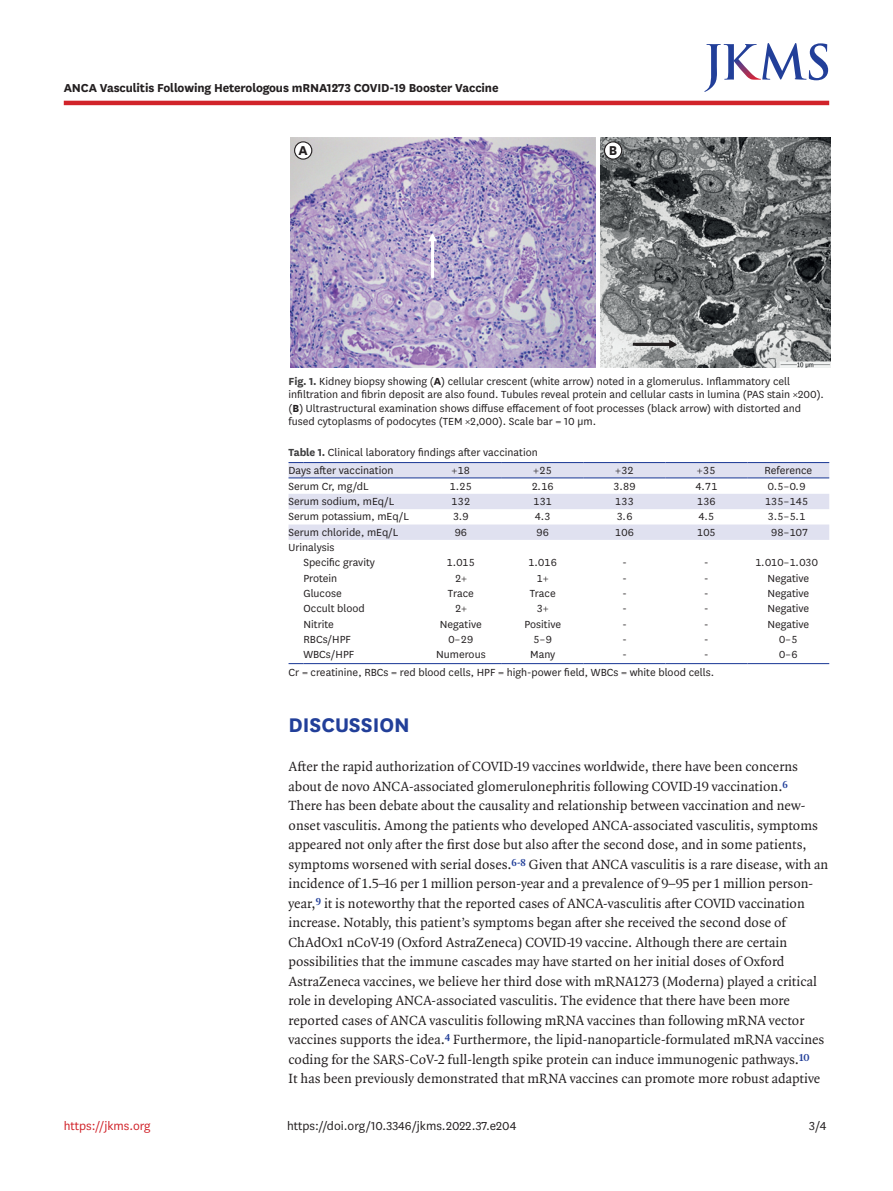
<style>
.page{position:relative;width:893px;height:1191px;background:#fff}
.page>*{position:absolute;margin:0;border:0;box-sizing:border-box;transform-origin:0 0}
.body_title1{font:700 23.1px "National";color:#223f99}
.t1{font:700 15px "National";color:#231f20}
.body_p_first{font:14.25px/19.5px "Quadraat OT";color:#231f20}
.alt-title-type{font:700 13.5px "National";letter-spacing:-.01em;color:#231f20}
.doi_running_footer{font:13.5px "National";color:#231f20}
.t2{font:13.5px "National";color:#d1232a}
.tbody_entry{font:12px "National";color:#231f20}
.fig_caption{font:12px/13.5px "National";color:#231f20}
.table-wrap-foot_p_fi{font:12px "National";color:#231f20}
.table-wrap_caption{font:12px "National";color:#231f20}
.thead_entry{font:12px "National";color:#231f20}
.s1{font-weight:700;color:#3e3e3f}
.s2{font-weight:700}
</style>
<div class="page">
<hr style="left:64px;top:101px;width:765px;height:4px;background:#d1232a">
<svg style="left:704px;top:43px;width:124px;height:49px"></svg>
<img style="left:290px;top:137px;width:306px;height:230px">
<img style="left:600px;top:137px;width:230px;height:230px">
<div style="left:295px;top:142px;width:17px;height:17px;background:#fff;border-radius:50%"></div>
<div style="left:294px;top:141px;width:18px;height:19px;border:1px solid #231f20;border-radius:50%"></div>
<div style="left:604px;top:142px;width:18px;height:17px;background:#fff;border-radius:50%"></div>
<div style="left:604px;top:141px;width:18px;height:19px;border:1px solid #231f20;border-radius:50%"></div>
<hr style="left:431px;top:240px;width:3px;height:38px;background:#fff">
<svg style="left:428px;top:234px;width:9px;height:7px"></svg>
<hr style="left:633px;top:343px;width:37px;height:3px;background:#231f20">
<svg style="left:669px;top:340px;width:8px;height:9px"></svg>
<svg style="left:289px;top:462px;width:540px;height:78px"></svg>
<hr style="left:303px;top:477px;width:117px;height:1px;background:#223f99">
<hr style="left:420px;top:477px;width:82px;height:1px;background:#223f99">
<hr style="left:502px;top:477px;width:82px;height:1px;background:#223f99">
<hr style="left:584px;top:477px;width:81px;height:1px;background:#223f99">
<hr style="left:665px;top:477px;width:82px;height:1px;background:#223f99">
<hr style="left:747px;top:477px;width:82px;height:1px;background:#223f99">
<svg style="left:289px;top:663px;width:14px;height:1px"></svg>
<hr style="left:303px;top:663px;width:117px;height:1px;background:#223f99">
<hr style="left:420px;top:663px;width:82px;height:1px;background:#223f99">
<hr style="left:502px;top:663px;width:82px;height:1px;background:#223f99">
<hr style="left:584px;top:663px;width:81px;height:1px;background:#223f99">
<hr style="left:665px;top:663px;width:82px;height:1px;background:#223f99">
<hr style="left:747px;top:663px;width:82px;height:1px;background:#223f99">
<p class="alt-title-type" style="left:64px;top:78px;width:436px">ANCA Vasculitis Following Heterologous mRNA1273 COVID-19 Booster Vaccine</p>
<p class="t1" style="left:299px;top:139px;width:11px">A</p>
<p class="t1" style="left:609px;top:139px;width:10px">B</p>
<p class="fig_caption" style="left:289px;top:374px;width:537px"><span class="s1">Fig. 1.</span> Kidney biopsy showing (<span class="s2">A</span>) cellular crescent (white arrow) noted in a glomerulus. Inflammatory cell infiltration and fibrin deposit are also found. Tubules reveal protein and cellular casts in lumina (PAS stain ×200). (<span class="s2">B</span>) Ultrastructural examination shows diffuse effacement of foot processes (black arrow) with distorted and fused cytoplasms of podocytes (TEM ×2,000). Scale bar = 10 µm.</p>
<p class="table-wrap_caption" style="left:289px;top:444px;width:251px"><span class="s1">Table 1.</span> Clinical laboratory findings after vaccination</p>
<p class="thead_entry" style="left:289px;top:462px;width:106px">Days after vaccination</p>
<p class="thead_entry" style="left:451px;top:462px;width:21px">+18</p>
<p class="thead_entry" style="left:533px;top:462px;width:21px">+25</p>
<p class="thead_entry" style="left:615px;top:462px;width:21px">+32</p>
<p class="thead_entry" style="left:697px;top:462px;width:21px">+35</p>
<p class="thead_entry" style="left:764px;top:462px;width:49px">Reference</p>
<p class="tbody_entry" style="left:289px;top:478px;width:82px">Serum Cr, mg/dL</p>
<p class="tbody_entry" style="left:450px;top:478px;width:24px">1.25</p>
<p class="tbody_entry" style="left:531px;top:478px;width:24px">2.16</p>
<p class="tbody_entry" style="left:613px;top:478px;width:24px">3.89</p>
<p class="tbody_entry" style="left:695px;top:478px;width:24px">4.71</p>
<p class="tbody_entry" style="left:767px;top:478px;width:40px">0.5–0.9</p>
<p class="tbody_entry" style="left:289px;top:493px;width:107px">Serum sodium, mEq/L</p>
<p class="tbody_entry" style="left:451px;top:493px;width:21px">132</p>
<p class="tbody_entry" style="left:533px;top:493px;width:21px">131</p>
<p class="tbody_entry" style="left:615px;top:493px;width:21px">133</p>
<p class="tbody_entry" style="left:697px;top:493px;width:21px">136</p>
<p class="tbody_entry" style="left:765px;top:493px;width:46px">135–145</p>
<p class="tbody_entry" style="left:289px;top:509px;width:122px">Serum potassium, mEq/L</p>
<p class="tbody_entry" style="left:453px;top:509px;width:18px">3.9</p>
<p class="tbody_entry" style="left:534px;top:509px;width:18px">4.3</p>
<p class="tbody_entry" style="left:616px;top:509px;width:18px">3.6</p>
<p class="tbody_entry" style="left:698px;top:509px;width:18px">4.5</p>
<p class="tbody_entry" style="left:767px;top:509px;width:40px">3.5–5.1</p>
<p class="tbody_entry" style="left:289px;top:524px;width:111px">Serum chloride, mEq/L</p>
<p class="tbody_entry" style="left:454px;top:524px;width:15px">96</p>
<p class="tbody_entry" style="left:536px;top:524px;width:15px">96</p>
<p class="tbody_entry" style="left:615px;top:524px;width:21px">106</p>
<p class="tbody_entry" style="left:697px;top:524px;width:21px">105</p>
<p class="tbody_entry" style="left:771px;top:524px;width:39px">98–107</p>
<p class="tbody_entry" style="left:289px;top:539px;width:47px">Urinalysis</p>
<p class="tbody_entry" style="left:303px;top:555px;width:73px">Specific gravity</p>
<p class="tbody_entry" style="left:446px;top:555px;width:30px">1.015</p>
<p class="tbody_entry" style="left:528px;top:555px;width:30px">1.016</p>
<p class="tbody_entry" style="left:622px;top:555px;width:6px">-</p>
<p class="tbody_entry" style="left:704px;top:555px;width:6px">-</p>
<p class="tbody_entry" style="left:755px;top:555px;width:65px">1.010–1.030</p>
<p class="tbody_entry" style="left:303px;top:570px;width:35px">Protein</p>
<p class="tbody_entry" style="left:455px;top:570px;width:14px">2+</p>
<p class="tbody_entry" style="left:537px;top:570px;width:14px">1+</p>
<p class="tbody_entry" style="left:622px;top:570px;width:6px">-</p>
<p class="tbody_entry" style="left:704px;top:570px;width:6px">-</p>
<p class="tbody_entry" style="left:767px;top:570px;width:44px">Negative</p>
<p class="tbody_entry" style="left:303px;top:585px;width:40px">Glucose</p>
<p class="tbody_entry" style="left:448px;top:585px;width:27px">Trace</p>
<p class="tbody_entry" style="left:530px;top:585px;width:27px">Trace</p>
<p class="tbody_entry" style="left:622px;top:585px;width:6px">-</p>
<p class="tbody_entry" style="left:704px;top:585px;width:6px">-</p>
<p class="tbody_entry" style="left:767px;top:585px;width:44px">Negative</p>
<p class="tbody_entry" style="left:303px;top:601px;width:63px">Occult blood</p>
<p class="tbody_entry" style="left:455px;top:601px;width:14px">2+</p>
<p class="tbody_entry" style="left:537px;top:601px;width:14px">3+</p>
<p class="tbody_entry" style="left:622px;top:601px;width:6px">-</p>
<p class="tbody_entry" style="left:704px;top:601px;width:6px">-</p>
<p class="tbody_entry" style="left:767px;top:601px;width:44px">Negative</p>
<p class="tbody_entry" style="left:303px;top:616px;width:32px">Nitrite</p>
<p class="tbody_entry" style="left:440px;top:616px;width:44px">Negative</p>
<p class="tbody_entry" style="left:524px;top:616px;width:38px">Positive</p>
<p class="tbody_entry" style="left:622px;top:616px;width:6px">-</p>
<p class="tbody_entry" style="left:704px;top:616px;width:6px">-</p>
<p class="tbody_entry" style="left:767px;top:616px;width:44px">Negative</p>
<p class="tbody_entry" style="left:303px;top:631px;width:49px">RBCs/HPF</p>
<p class="tbody_entry" style="left:448px;top:631px;width:27px">0–29</p>
<p class="tbody_entry" style="left:533px;top:631px;width:21px">5–9</p>
<p class="tbody_entry" style="left:622px;top:631px;width:6px">-</p>
<p class="tbody_entry" style="left:704px;top:631px;width:6px">-</p>
<p class="tbody_entry" style="left:779px;top:631px;width:21px">0–5</p>
<p class="tbody_entry" style="left:303px;top:647px;width:52px">WBCs/HPF</p>
<p class="tbody_entry" style="left:436px;top:647px;width:51px">Numerous</p>
<p class="tbody_entry" style="left:530px;top:647px;width:27px">Many</p>
<p class="tbody_entry" style="left:622px;top:647px;width:6px">-</p>
<p class="tbody_entry" style="left:704px;top:647px;width:6px">-</p>
<p class="tbody_entry" style="left:779px;top:647px;width:21px">0–6</p>
<p class="table-wrap-foot_p_fi" style="left:289px;top:664px;width:427px">Cr = creatinine, RBCs = red blood cells, HPF = high-power field, WBCs = white blood cells.</p>
<p class="body_title1" style="left:289px;top:709px;width:123px">DISCUSSION</p>
<p class="body_p_first" style="left:289px;top:757px;width:541px">After the rapid authorization of COVID-19 vaccines worldwide, there have been concerns about de novo ANCA-associated glomerulonephritis following COVID-19 vaccination.<sup>6<br></sup>There has been debate about the causality and relationship between vaccination and new&shy;onset vasculitis. Among the patients who developed ANCA-associated vasculitis, symptoms appeared not only after the first dose but also after the second dose, and in some patients, symptoms worsened with serial doses.<sup>6-8</sup> Given that ANCA vasculitis is a rare disease, with an incidence of 1.5–16 per 1 million person-year and a prevalence of 9–95 per 1 million person&shy;year,<sup>9</sup> it is noteworthy that the reported cases of ANCA-vasculitis after COVID vaccination increase. Notably, this patient’s symptoms began after she received the second dose of ChAdOx1 nCoV-19 (Oxford AstraZeneca) COVID-19 vaccine. Although there are certain possibilities that the immune cascades may have started on her initial doses of Oxford AstraZeneca vaccines, we believe her third dose with mRNA1273 (Moderna) played a critical role in developing ANCA-associated vasculitis. The evidence that there have been more reported cases of ANCA vasculitis following mRNA vaccines than following mRNA vector vaccines supports the idea.<sup>4</sup> Furthermore, the lipid-nanoparticle-formulated mRNA vaccines coding for the SARS-CoV-2 full-length spike protein can induce immunogenic pathways.<sup>10<br></sup>It has been previously demonstrated that mRNA vaccines can promote more robust adaptive</p>
<p class="doi_running_footer" style="left:287px;top:1116px;width:231px">https://doi.org/10.3346/jkms.2022.37.e204</p>
<p class="t2" style="left:64px;top:1116px;width:88px">https://jkms.org</p>
<p class="doi_running_footer" style="left:809px;top:1116px;width:19px">3/4</p>
</div>
